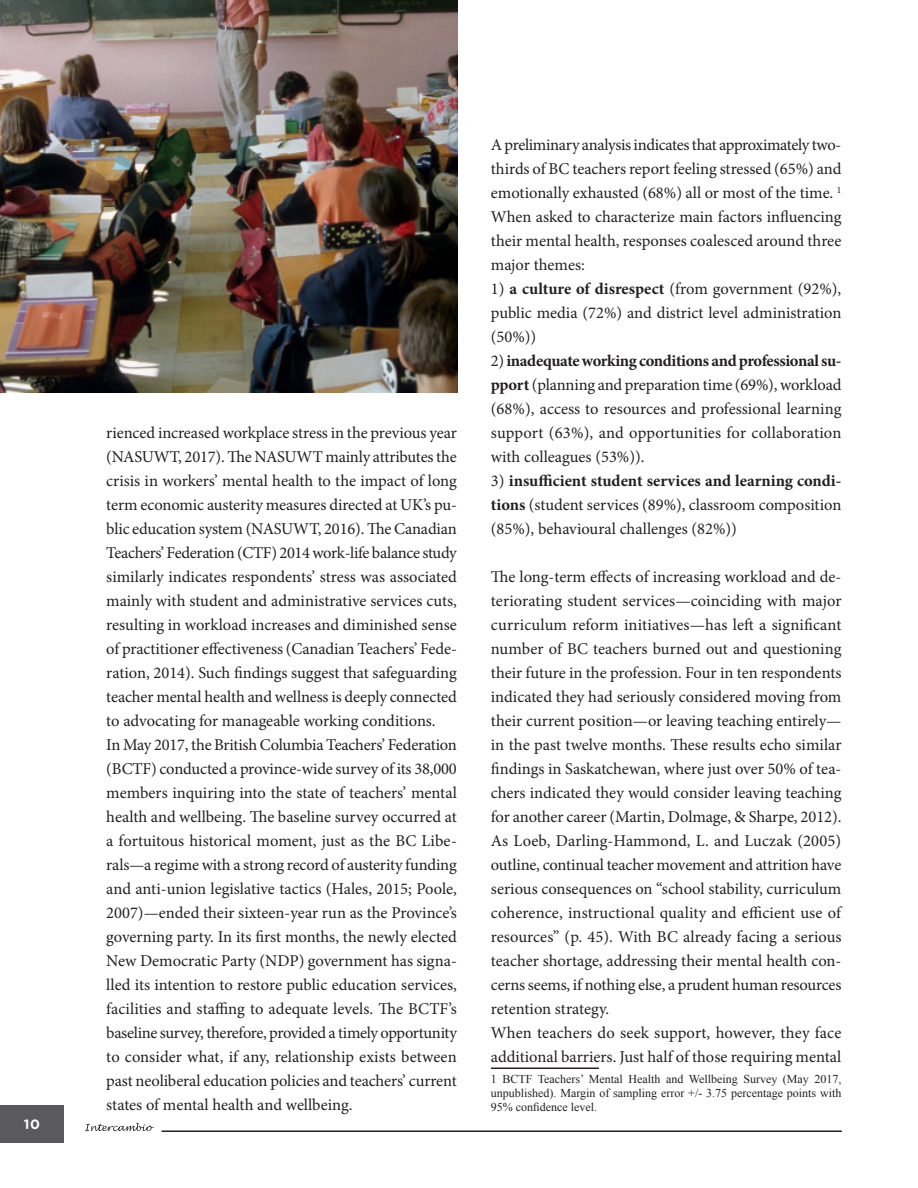
<style>
.page{position:relative;width:918px;height:1188px;background:#fff}
.page>*{position:absolute;margin:0;border:0;box-sizing:border-box;transform-origin:0 0}
.t1{font:16.5px/24px "Minion Pro";letter-spacing:-.005em;color:#231f20;text-align:justify}
.t2{font:700 13.5px "Gotham Rounded";color:#fff}
.t3{font:12px/14.4px "Times New Roman";color:#231f20;text-align:justify}
.s1{font-weight:700}
</style>
<div class="page">
<div style="left:0;top:1105px;width:64px;height:38px;background:#5a5a5d"></div>
<svg style="left:85px;top:1123px;width:69px;height:8px"></svg>
<hr style="left:162px;top:1130px;width:680px;height:2px;background:#231f20">
<hr style="left:491px;top:1068px;width:108px;height:1px;background:#231f20">
<img style="left:0;top:0;width:458px;height:392px">
<p class="t2" style="left:24px;top:1114px;width:18px">10</p>
<p class="t1" style="left:106px;top:421px;width:352px;text-align:left">rienced increased workplace stress in the previous year (NASUWT, 2017). The NASUWT mainly attributes the crisis in workers’ mental health to the impact of long term economic austerity measures directed at UK’s pu&shy;blic education system (NASUWT, 2016). The Canadian Teachers’ Federation (CTF) 2014 work-life balance study similarly indicates respondents’ stress was associated mainly with student and administrative services cuts, resulting in workload increases and diminished sense of practitioner effectiveness (Canadian Teachers’ Fede&shy;ration, 2014). Such findings suggest that safeguarding teacher mental health and wellness is deeply connected to advocating for manageable working conditions.<br>In May 2017, the British Columbia Teachers’ Federation (BCTF) conducted a province-wide survey of its 38,000 members inquiring into the state of teachers’ mental health and wellbeing. The baseline survey occurred at a fortuitous historical moment, just as the BC Libe&shy;rals—a regime with a strong record of austerity funding and anti-union legislative tactics (Hales, 2015; Poole, 2007)—ended their sixteen-year run as the Province’s governing party. In its first months, the newly elected New Democratic Party (NDP) government has signa&shy;lled its intention to restore public education services, facilities and staffing to adequate levels. The BCTF’s baseline survey, therefore, provided a timely opportunity to consider what, if any, relationship exists between past neoliberal education policies and teachers’ current states of mental health and wellbeing.</p>
<p class="t1" style="left:491px;top:133px;width:352px">A preliminary analysis indicates that approximately two&shy;thirds of BC teachers report feeling stressed (65%) and emotionally exhausted (68%) all or most of the time. <sup>1<br></sup>When asked to characterize main factors influencing their mental health, responses coalesced around three major themes:</p>
<p class="t1" style="left:491px;top:277px;width:352px">1) <span class="s1">a culture of disrespect</span> (from government (92%), public media (72%) and district level administration (50%))</p>
<p class="t1" style="left:491px;top:349px;width:352px">2) <span class="s1">inadequate working conditions and professional su&shy;pport</span> (planning and preparation time (69%), workload (68%), access to resources and professional learning support (63%), and opportunities for collaboration with colleagues (53%)).</p>
<p class="t1" style="left:491px;top:469px;width:352px">3) <span class="s1">insufficient student services and learning condi&shy;tions</span> (student services (89%), classroom composition (85%), behavioural challenges (82%))</p>
<p class="t1" style="left:491px;top:565px;width:352px;text-align:left">The long-term effects of increasing workload and de&shy;teriorating student services—coinciding with major curriculum reform initiatives—has left a significant number of BC teachers burned out and questioning their future in the profession. Four in ten respondents indicated they had seriously considered moving from their current position—or leaving teaching entirely— in the past twelve months. These results echo similar findings in Saskatchewan, where just over 50% of tea&shy;chers indicated they would consider leaving teaching for another career (Martin, Dolmage, &amp; Sharpe, 2012).<br>As Loeb, Darling-Hammond, L. and Luczak (2005) outline, continual teacher movement and attrition have serious consequences on “school stability, curriculum coherence, instructional quality and efficient use of resources” (p. 45). With BC already facing a serious teacher shortage, addressing their mental health con&shy;cerns seems, if nothing else, a prudent human resources retention strategy.<br>When teachers do seek support, however, they face additional barriers. Just half of those requiring mental</p>
<p class="t3" style="left:491px;top:1071px;width:352px">1 BCTF Teachers’ Mental Health and Wellbeing Survey (May 2017, unpublished). Margin of sampling error +/- 3.75 percentage points with 95% confidence level.</p>
</div>
